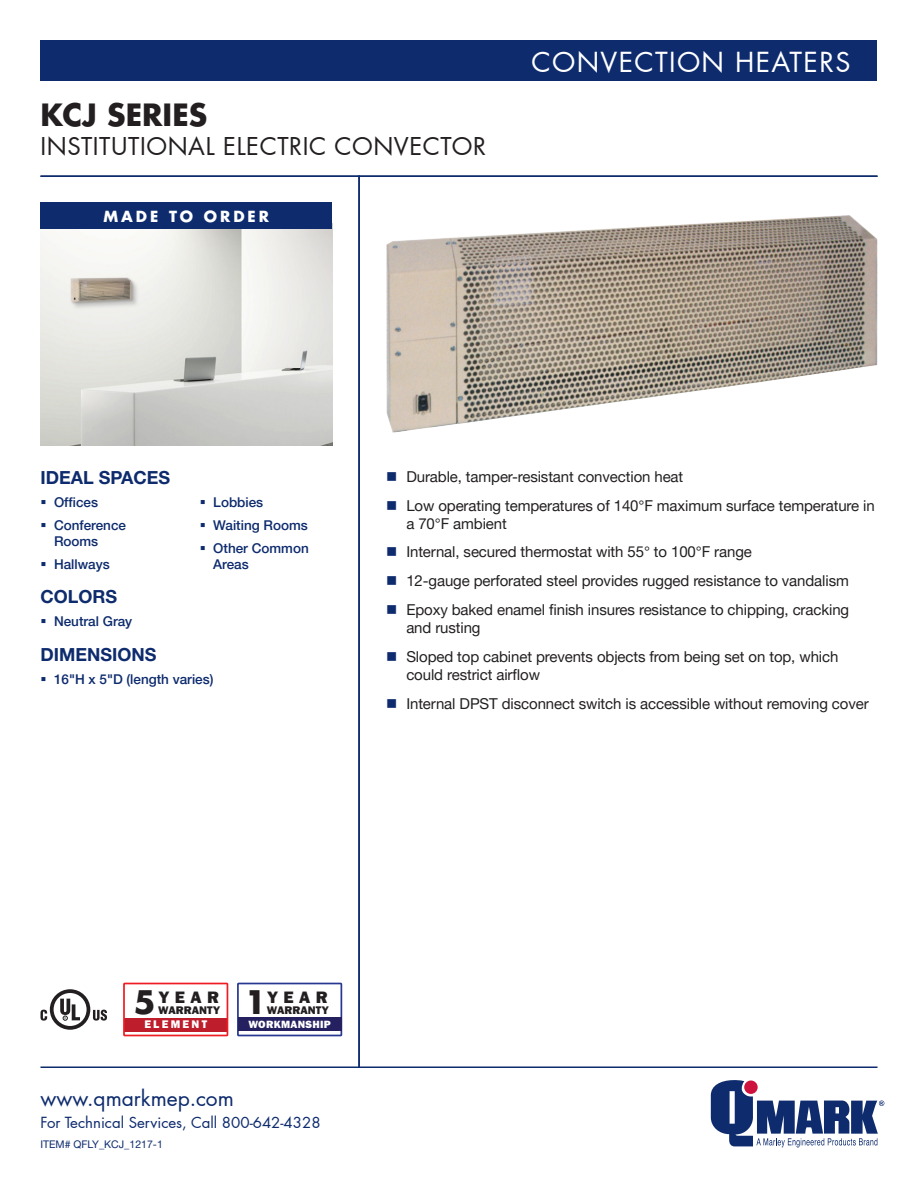
<style>
.page{position:relative;width:918px;height:1188px;background:#fff}
.page>*{position:absolute;margin:0;border:0;box-sizing:border-box;transform-origin:0 0}
.t1{font:700 30px "Futura LT Pro";color:#231f20}
.t2{font:27px "Futura LT Pro";letter-spacing:.05em;color:#fff}
.t3{font:24px "Futura LT Pro";letter-spacing:.025em;color:#231f20}
.t4{font:21px "Futura LT Pro";color:#0d2b6d}
.t5{font:700 18px "Helvetica Neue LT Pro";color:#0d2b6d}
.t6{font:800 17.1px "Franklin Gothic";letter-spacing:.32em;color:#231f20}
.t7{font:15px/18px "Helvetica Neue LT Pro";letter-spacing:-.005em;color:#231f20}
.t8{font:15px "Futura LT Pro";color:#0d2b6d}
.t9{font:700 15px "Futura LT Pro";letter-spacing:.2em;color:#fff}
.t10{font:500 13.5px/16.2px "Helvetica Neue LT Pro";color:#0d2b6d}
.t11{font:800 11.4px/14.1px "Franklin Gothic";letter-spacing:.035em;color:#231f20}
.t12{font:800 11.4px "Franklin Gothic";color:#231f20}
.t13{font:800 10.8px "Franklin Gothic";letter-spacing:.025em;color:#fff}
.t14{font:10.5px "Helvetica Neue LT Pro";color:#0d2b6d}
.s1{color:#0d2b6d}
.s2{font-family:"Futura";font-weight:700;font-size:31.65px}
.s3{color:#fff}
</style>
<div class="page">
<svg style="left:711px;top:1080px;width:173px;height:67px"></svg>
<hr style="left:40px;top:1066px;width:838px;height:2px;background:#0d2b6d">
<hr style="left:40px;top:176px;width:838px;height:1px;background:#0d2b6d">
<hr style="left:358px;top:176px;width:2px;height:891px;background:#0d2b6d">
<div style="left:40px;top:40px;width:838px;height:41px;background:#0d2b6d"></div>
<svg style="left:40px;top:989px;width:67px;height:41px"></svg>
<img style="left:386px;top:216px;width:491px;height:216px">
<img style="left:40px;top:230px;width:292px;height:216px">
<div style="left:40px;top:202px;width:292px;height:28px;background:#0d2b6d"></div>
<div style="left:237px;top:983px;width:105px;height:53px;border:2px solid #283890"></div>
<div style="left:238px;top:1018px;width:103px;height:13px;background:#252161"></div>
<div style="left:124px;top:1018px;width:103px;height:14px;background:#be1d2c"></div>
<div style="left:123px;top:983px;width:105px;height:53px;border:2px solid #ee1d23"></div>
<p class="t1" style="left:40px;top:92px;width:168px">KCJ SERIES</p>
<p class="t3" style="left:40px;top:130px;width:447px">INSTITUTIONAL ELECTRIC CONVECTOR</p>
<p class="t9" style="left:104px;top:205px;width:167px">MADE TO ORDER</p>
<p class="t2" style="left:532px;top:43px;width:320px">CONVECTION HEATERS</p>
<p class="t5" style="left:40px;top:466px;width:131px">IDEAL SPACES</p>
<p class="t10" style="left:40px;top:494px;width:59px">▪ Offices</p>
<p class="t10" style="left:54px;top:517px;width:74px;text-indent:-14px">▪ Conference<br>Rooms</p>
<p class="t10" style="left:40px;top:556px;width:71px">▪ Hallways</p>
<p class="t10" style="left:200px;top:494px;width:65px">▪ Lobbies</p>
<p class="t10" style="left:200px;top:517px;width:110px">▪ Waiting Rooms</p>
<p class="t10" style="left:213px;top:540px;width:97px;text-indent:-14px">▪ Other Common<br>Areas</p>
<p class="t5" style="left:40px;top:586px;width:78px">COLORS</p>
<p class="t10" style="left:40px;top:613px;width:93px">▪ Neutral Gray</p>
<p class="t5" style="left:40px;top:643px;width:117px">DIMENSIONS</p>
<p class="t10" style="left:40px;top:671px;width:175px">▪ 16"H x 5"D (length varies)</p>
<p class="t7" style="left:386px;top:467px;width:299px"><span class="s1">■</span> Durable, tamper-resistant convection heat</p>
<p class="t7" style="left:406px;top:496px;width:470px;text-indent:-20px"><span class="s1">■</span> Low operating temperatures of 140°F maximum surface temperature in a 70°F ambient</p>
<p class="t7" style="left:386px;top:543px;width:367px"><span class="s1">■</span> Internal, secured thermostat with 55° to 100°F range</p>
<p class="t7" style="left:386px;top:571px;width:464px"><span class="s1">■</span> 12-gauge perforated steel provides rugged resistance to vandalism</p>
<p class="t7" style="left:406px;top:600px;width:444px;text-indent:-20px"><span class="s1">■</span> Epoxy baked enamel finish insures resistance to chipping, cracking and rusting</p>
<p class="t7" style="left:406px;top:647px;width:434px;text-indent:-20px"><span class="s1">■</span> Sloped top cabinet prevents objects from being set on top, which could restrict airflow</p>
<p class="t7" style="left:386px;top:694px;width:484px"><span class="s1">■</span> Internal DPST disconnect switch is accessible without removing cover</p>
<p class="t6" style="left:134px;top:986px;width:87px"><span class="s2">5</span>YEAR</p>
<p class="t11" style="left:144px;top:1003px;width:77px;text-indent:14px">WARRANTY<br><span class="s3">ELEMENT</span></p>
<p class="t6" style="left:245px;top:986px;width:85px"><span class="s2">1</span>YEAR</p>
<p class="t12" style="left:267px;top:1003px;width:63px">WARRANTY</p>
<p class="t13" style="left:248px;top:1017px;width:84px">WORKMANSHIP</p>
<p class="t4" style="left:40px;top:1083px;width:195px">www.qmarkmep.com</p>
<p class="t8" style="left:40px;top:1112px;width:282px">For Technical Services, Call 800-642-4328</p>
<p class="t14" style="left:40px;top:1137px;width:124px">ITEM# QFLY_KCJ_1217-1</p>
</div>
